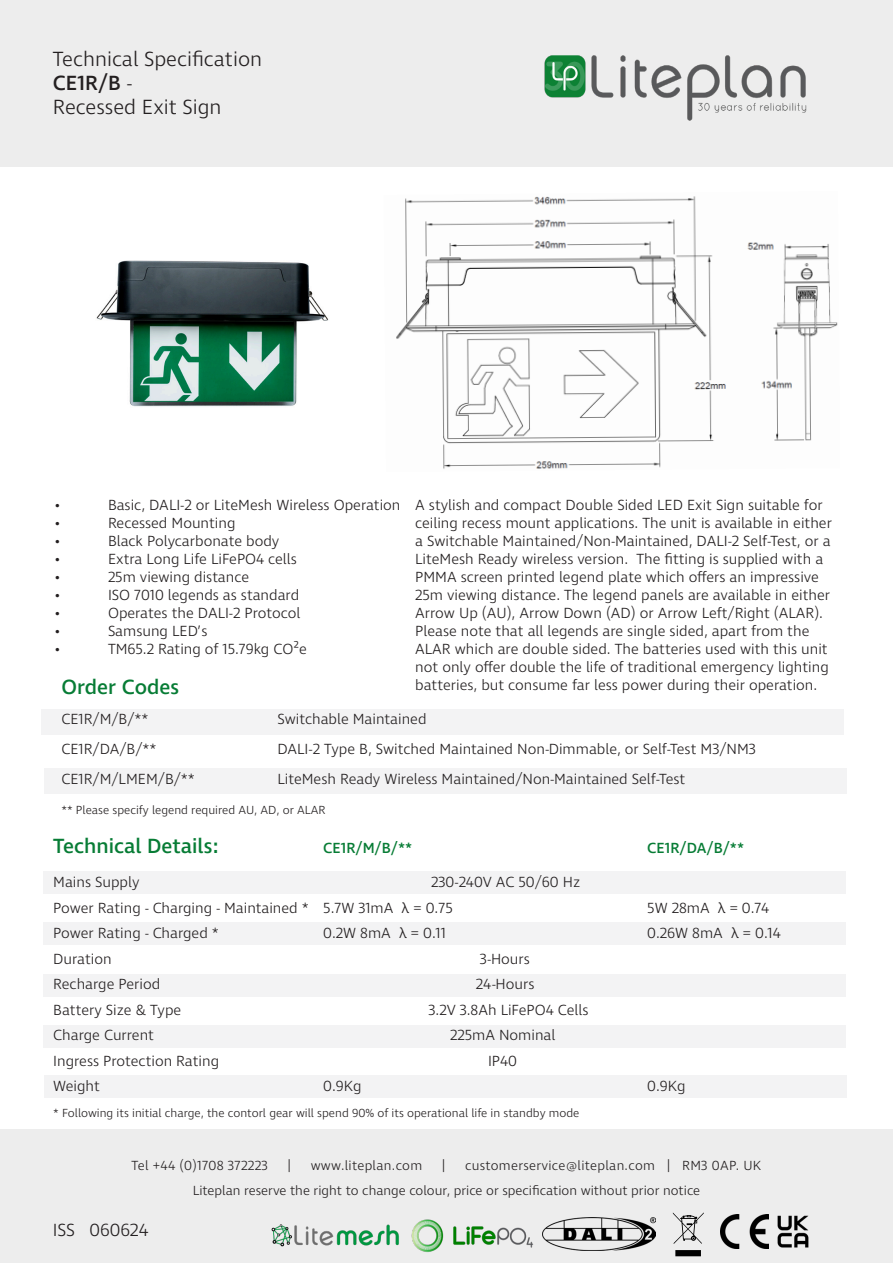
<style>
.page{position:relative;width:893px;height:1263px;background:#fff}
.page>*{position:absolute;margin:0;border:0;box-sizing:border-box;transform-origin:0 0}
.t1{font:300 21px "Ingra";color:#231f20}
.t2{font:500 21px "Ingra";color:#077c35}
.t3{font:500 21px "Ingra";color:#231f20}
.t4{font:300 18px "Ingra";color:#231f20}
.t5{font:300 15px/18px "Ingra";color:#231f20}
.t6{font:500 15px "Ingra";color:#077c35}
.t7{font:300 13.5px "Ingra";color:#231f20}
.t8{font:300 13.5px "Ingra";letter-spacing:.02em;color:#231f20}
.t9{font:300 12px "Ingra";color:#231f20}
.s1{font-weight:300}
.s2{font-family:"Bahnschrift";font-weight:400}
</style>
<div class="page">
<div style="left:44px;top:768px;width:802px;height:26px;background:#f3f3f4"></div>
<div style="left:44px;top:1075px;width:803px;height:23px;background:#f3f3f4"></div>
<div style="left:0;top:0;width:893px;height:167px;background:#ededed"></div>
<div style="left:41px;top:709px;width:803px;height:26px;background:#f3f3f4"></div>
<div style="left:43px;top:1026px;width:803px;height:22px;background:#f3f3f4"></div>
<div style="left:43px;top:975px;width:803px;height:22px;background:#f3f3f4"></div>
<div style="left:43px;top:922px;width:803px;height:23px;background:#f3f3f4"></div>
<div style="left:43px;top:871px;width:803px;height:23px;background:#f3f3f4"></div>
<img style="left:96px;top:260px;width:233px;height:147px">
<img style="left:544px;top:55px;width:263px;height:66px">
<div style="left:0;top:1129px;width:893px;height:134px;background:#ededed"></div>
<img style="left:396px;top:196px;width:442px;height:273px">
<svg style="left:673px;top:1212px;width:31px;height:44px"></svg>
<img style="left:721px;top:1214px;width:48px;height:34px">
<img style="left:542px;top:1218px;width:114px;height:33px">
<img style="left:411px;top:1219px;width:123px;height:33px">
<img style="left:777px;top:1215px;width:32px;height:32px">
<img style="left:271px;top:1224px;width:128px;height:23px">
<p class="t1" style="left:53px;top:46px;width:211px">Technical Specification</p>
<p class="t3" style="left:53px;top:70px;width:80px">CE1R/B <span class="s1">-</span></p>
<p class="t1" style="left:53px;top:94px;width:170px">Recessed Exit Sign</p>
<p class="t5" style="left:54px;top:496px;width:8px">•</p>
<p class="t5" style="left:108px;top:496px;width:294px">Basic, DALI-2 or LiteMesh Wireless Operation</p>
<p class="t5" style="left:54px;top:514px;width:8px">•</p>
<p class="t5" style="left:108px;top:514px;width:129px">Recessed Mounting</p>
<p class="t5" style="left:54px;top:532px;width:8px">•</p>
<p class="t5" style="left:108px;top:532px;width:173px">Black Polycarbonate body</p>
<p class="t5" style="left:54px;top:550px;width:8px">•</p>
<p class="t5" style="left:108px;top:550px;width:190px">Extra Long Life LiFePO4 cells</p>
<p class="t5" style="left:54px;top:568px;width:8px">•</p>
<p class="t5" style="left:108px;top:568px;width:143px">25m viewing distance</p>
<p class="t5" style="left:54px;top:586px;width:8px">•</p>
<p class="t5" style="left:108px;top:586px;width:193px">ISO 7010 legends as standard</p>
<p class="t5" style="left:54px;top:604px;width:8px">•</p>
<p class="t5" style="left:108px;top:604px;width:194px">Operates the DALI-2 Protocol</p>
<p class="t5" style="left:54px;top:622px;width:8px">•</p>
<p class="t5" style="left:108px;top:622px;width:101px">Samsung LED’s</p>
<p class="t5" style="left:54px;top:640px;width:8px">•</p>
<p class="t5" style="left:108px;top:640px;width:200px">TM65.2 Rating of 15.79kg CO2e</p>
<p class="t5" style="left:415px;top:496px;width:418px">A stylish and compact Double Sided LED Exit Sign suitable for ceiling recess mount applications. The unit is available in either a Switchable Maintained/Non-Maintained, DALI-2 Self-Test, or a LiteMesh Ready wireless version. The fitting is supplied with a PMMA screen printed legend plate which offers an impressive 25m viewing distance. The legend panels are available in either Arrow Up (AU), Arrow Down (AD) or Arrow Left/Right (ALAR).<br>Please note that all legends are single sided, apart from the ALAR which are double sided. The batteries used with this unit not only offer double the life of traditional emergency lighting</p>
<p class="t2" style="left:61px;top:674px;width:119px">Order Codes</p>
<p class="t5" style="left:415px;top:676px;width:404px">batteries, but consume far less power during their operation.</p>
<p class="t5" style="left:61px;top:711px;width:89px">CE1R/M/B/**</p>
<p class="t5" style="left:277px;top:711px;width:151px">Switchable Maintained</p>
<p class="t5" style="left:61px;top:741px;width:97px">CE1R/DA/B/**</p>
<p class="t5" style="left:277px;top:741px;width:480px">DALI-2 Type B, Switched Maintained Non-Dimmable, or Self-Test M3/NM3</p>
<p class="t5" style="left:61px;top:771px;width:135px">CE1R/M/LMEM/B/**</p>
<p class="t5" style="left:277px;top:771px;width:409px">LiteMesh Ready Wireless Maintained/Non-Maintained Self-Test</p>
<p class="t9" style="left:61px;top:803px;width:266px">** Please specify legend required AU, AD, or ALAR</p>
<p class="t2" style="left:53px;top:833px;width:167px">Technical Details:</p>
<p class="t6" style="left:323px;top:839px;width:90px">CE1R/M/B/**</p>
<p class="t6" style="left:647px;top:839px;width:98px">CE1R/DA/B/**</p>
<p class="t5" style="left:53px;top:874px;width:88px">Mains Supply</p>
<p class="t5" style="left:431px;top:874px;width:150px">230-240V AC 50/60 Hz</p>
<p class="t5" style="left:53px;top:899px;width:401px">Power Rating - Charging - Maintained * 5.7W 31mA <span class="s2">λ</span> = 0.75</p>
<p class="t5" style="left:647px;top:899px;width:123px">5W 28mA <span class="s2">λ</span> = 0.74</p>
<p class="t5" style="left:53px;top:925px;width:167px">Power Rating - Charged *</p>
<p class="t5" style="left:323px;top:925px;width:124px">0.2W 8mA <span class="s2">λ</span> = 0.11</p>
<p class="t5" style="left:647px;top:925px;width:135px">0.26W 8mA <span class="s2">λ</span> = 0.14</p>
<p class="t5" style="left:53px;top:950px;width:60px">Duration</p>
<p class="t5" style="left:480px;top:950px;width:51px">3-Hours</p>
<p class="t5" style="left:53px;top:976px;width:108px">Recharge Period</p>
<p class="t5" style="left:476px;top:976px;width:60px">24-Hours</p>
<p class="t5" style="left:53px;top:1001px;width:129px">Battery Size &amp; Type</p>
<p class="t5" style="left:429px;top:1001px;width:161px">3.2V 3.8Ah LiFePO4 Cells</p>
<p class="t5" style="left:53px;top:1027px;width:102px">Charge Current</p>
<p class="t5" style="left:450px;top:1027px;width:107px">225mA Nominal</p>
<p class="t5" style="left:53px;top:1052px;width:167px">Ingress Protection Rating</p>
<p class="t5" style="left:488px;top:1052px;width:30px">IP40</p>
<p class="t5" style="left:53px;top:1078px;width:48px">Weight</p>
<p class="t5" style="left:323px;top:1078px;width:40px">0.9Kg</p>
<p class="t5" style="left:647px;top:1078px;width:40px">0.9Kg</p>
<p class="t9" style="left:53px;top:1105px;width:528px">* Following its initial charge, the contorl gear will spend 90% of its operational life in standby mode</p>
<p class="t8" style="left:132px;top:1157px;width:138px">Tel +44 (0)1708 372223</p>
<p class="t7" style="left:288px;top:1157px;width:4px">|</p>
<p class="t8" style="left:311px;top:1157px;width:113px">www.liteplan.com</p>
<p class="t7" style="left:442px;top:1157px;width:4px">|</p>
<p class="t8" style="left:465px;top:1157px;width:298px">customerservice@liteplan.com | RM3 0AP. UK</p>
<p class="t4" style="left:53px;top:1218px;width:97px">ISS 060624</p>
<p class="t7" style="left:193px;top:1182px;width:509px">Liteplan reserve the right to change colour, price or specification without prior notice</p>
</div>
